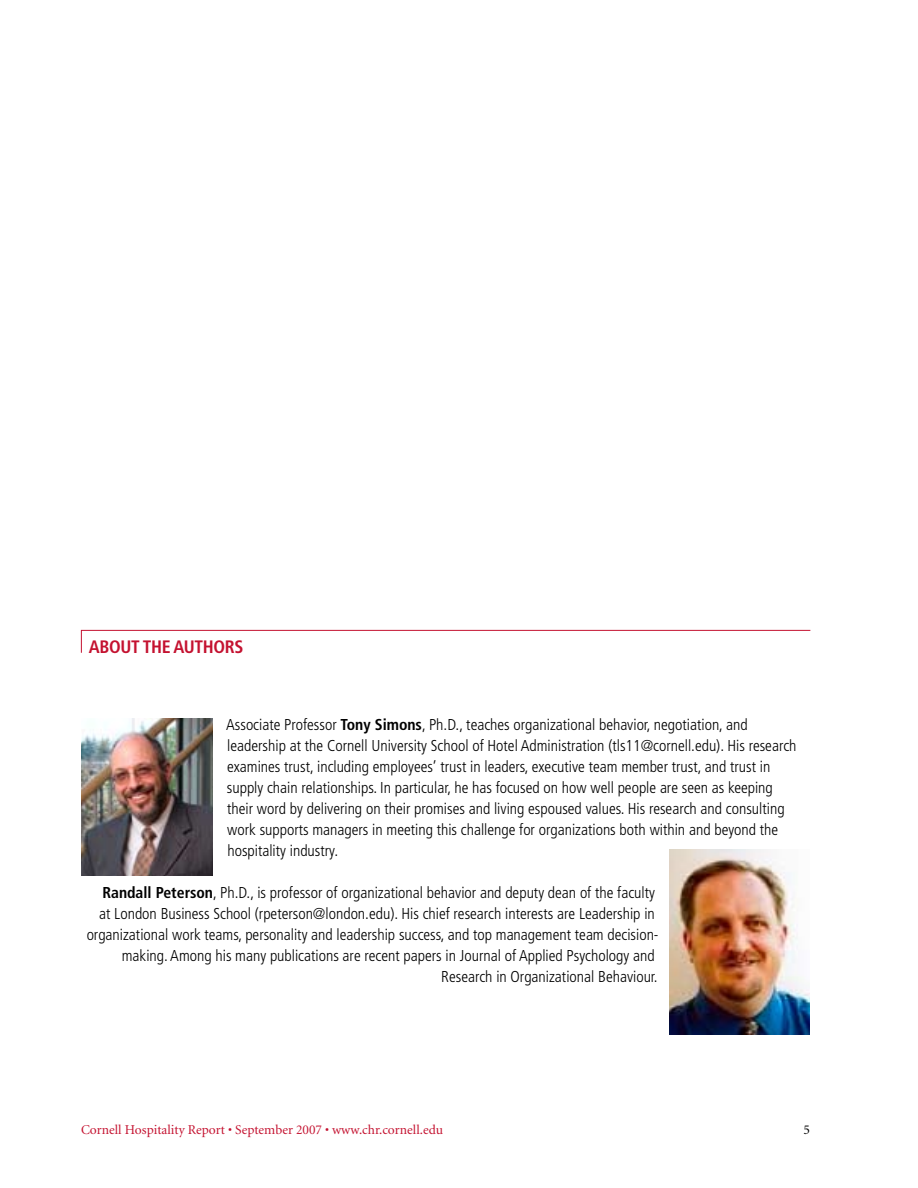
<style>
.page{position:relative;width:918px;height:1188px;background:#fff}
.page>*{position:absolute;margin:0;border:0;box-sizing:border-box;transform-origin:0 0}
.t1{font:700 condensed 18px "Frutiger LT Std";letter-spacing:-.02em;color:#c41230}
.t2{font:300 condensed 15.75px/21px "Frutiger LT Std";color:#000}
.t3{font:13.5px "Minion";color:#c41230}
.s1{font-weight:700}
</style>
<div class="page">
<svg style="left:81px;top:630px;width:730px;height:23px"></svg>
<img style="left:81px;top:718px;width:132px;height:158px">
<img style="left:669px;top:850px;width:141px;height:185px">
<p class="t1" style="left:89px;top:636px;width:154px">About the Authors</p>
<p class="t2" style="left:226px;top:715px;width:572px">Associate Professor <span class="s1">Tony Simons</span>, Ph.D., teaches organizational behavior, negotiation, and leadership at the Cornell University School of Hotel Administration (tls11@cornell.edu). His research examines trust, including employees’ trust in leaders, executive team member trust, and trust in supply chain relationships. In particular, he has focused on how well people are seen as keeping their word by delivering on their promises and living espoused values. His research and consulting work supports managers in meeting this challenge for organizations both within and beyond the hospitality industry.</p>
<p class="t2" style="left:87px;top:883px;width:573px;text-align:right"><span class="s1">Randall Peterson</span>, Ph.D., is professor of organizational behavior and deputy dean of the faculty<br>at London Business School (rpeterson@london.edu). His chief research interests are Leadership in organizational work teams, personality and leadership success, and top management team decision&shy;making. Among his many publications are recent papers in Journal of Applied Psychology and Research in Organizational Behaviour.</p>
<p class="t3" style="left:81px;top:1123px;width:364px">Cornell Hospitality Report • September 2007 • www.chr.cornell.edu</p>
</div>
